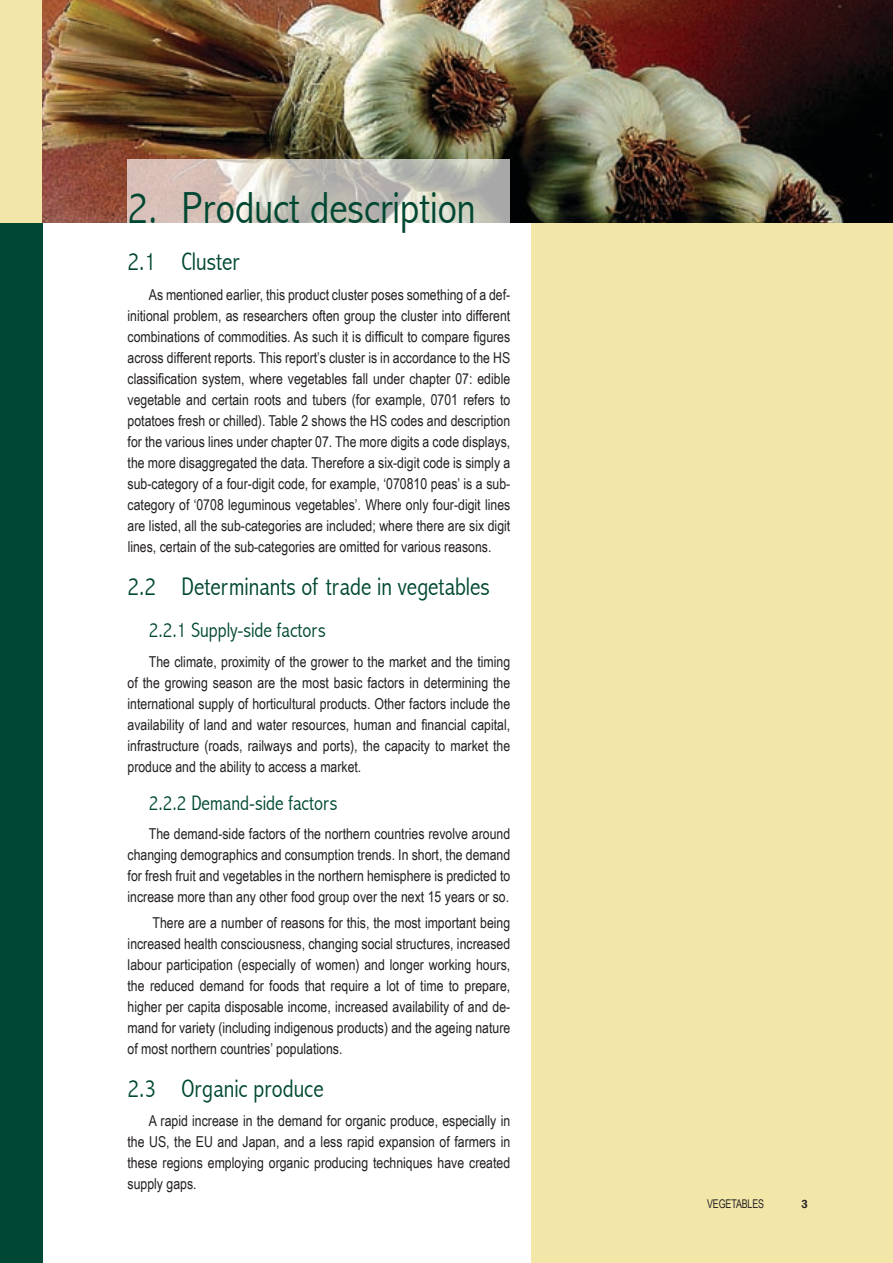
<style>
.page{position:relative;width:893px;height:1263px;background:#fff}
.page>*{position:absolute;margin:0;border:0;box-sizing:border-box;transform-origin:0 0}
.t1{font:300 condensed 45px "Abadi";color:#004833}
.t2{font:300 condensed 25.5px "Abadi";color:#004833}
.t3{font:300 condensed 21px "Abadi";color:#004833}
.t4{font:15px/21px "Arial Narrow";color:#231f20;text-align:justify}
.t5{font:12px "Arial Narrow";letter-spacing:-.01em;color:#231f20;scale:.9 1}
</style>
<div class="page">
<div style="left:531px;top:0;width:362px;height:1263px;background:#f2e6a9"></div>
<div style="left:0;top:0;width:43px;height:1263px;background:#004833"></div>
<div style="left:0;top:0;width:43px;height:223px;background:#f2e6a9"></div>
<img style="left:43px;top:0;width:850px;height:223px">
<svg style="left:128px;top:160px;width:382px;height:63px;background:#cac3bb"></svg>
<h1 class="t1" style="left:128px;top:181px;width:350px">2. Product description</h1>
<h2 class="t2" style="left:128px;top:247px;width:114px">2.1 Cluster</h2>
<p class="t4" style="left:128px;top:283px;width:384px;text-indent:21px">As mentioned earlier, this product cluster poses something of a def&shy;initional problem, as researchers often group the cluster into different combinations of commodities. As such it is difficult to compare figures across different reports. This report’s cluster is in accordance to the HS classification system, where vegetables fall under chapter 07: edible vegetable and certain roots and tubers (for example, 0701 refers to potatoes fresh or chilled). Table 2 shows the HS codes and description for the various lines under chapter 07. The more digits a code displays, the more disaggregated the data. Therefore a six-digit code is simply a sub-category of a four-digit code, for example, ‘070810 peas’ is a sub&shy;category of ‘0708 leguminous vegetables’. Where only four-digit lines are listed, all the sub-categories are included; where there are six digit lines, certain of the sub-categories are omitted for various reasons.</p>
<h2 class="t2" style="left:128px;top:572px;width:364px">2.2 Determinants of trade in vegetables</h2>
<h3 class="t3" style="left:149px;top:618px;width:179px">2.2.1 Supply-side factors</h3>
<p class="t4" style="left:128px;top:650px;width:384px;text-indent:21px">The climate, proximity of the grower to the market and the timing of the growing season are the most basic factors in determining the international supply of horticultural products. Other factors include the availability of land and water resources, human and financial capital, infrastructure (roads, railways and ports), the capacity to market the produce and the ability to access a market.</p>
<h3 class="t3" style="left:149px;top:790px;width:190px">2.2.2 Demand-side factors</h3>
<p class="t4" style="left:128px;top:823px;width:384px;text-indent:21px">The demand-side factors of the northern countries revolve around changing demographics and consumption trends. In short, the demand for fresh fruit and vegetables in the northern hemisphere is predicted to increase more than any other food group over the next 15 years or so.</p>
<p class="t4" style="left:128px;top:911px;width:384px;text-indent:25px">There are a number of reasons for this, the most important being increased health consciousness, changing social structures, increased labour participation (especially of women) and longer working hours, the reduced demand for foods that require a lot of time to prepare, higher per capita disposable income, increased availability of and de&shy;mand for variety (including indigenous products) and the ageing nature of most northern countries’ populations.</p>
<h2 class="t2" style="left:128px;top:1073px;width:198px">2.3 Organic produce</h2>
<p class="t4" style="left:128px;top:1110px;width:384px;text-indent:21px">A rapid increase in the demand for organic produce, especially in the US, the EU and Japan, and a less rapid expansion of farmers in these regions employing organic producing techniques have created supply gaps.</p>
<p class="t5" style="left:707px;top:1195px;width:65px">VEGETABLES</p>
</div>
